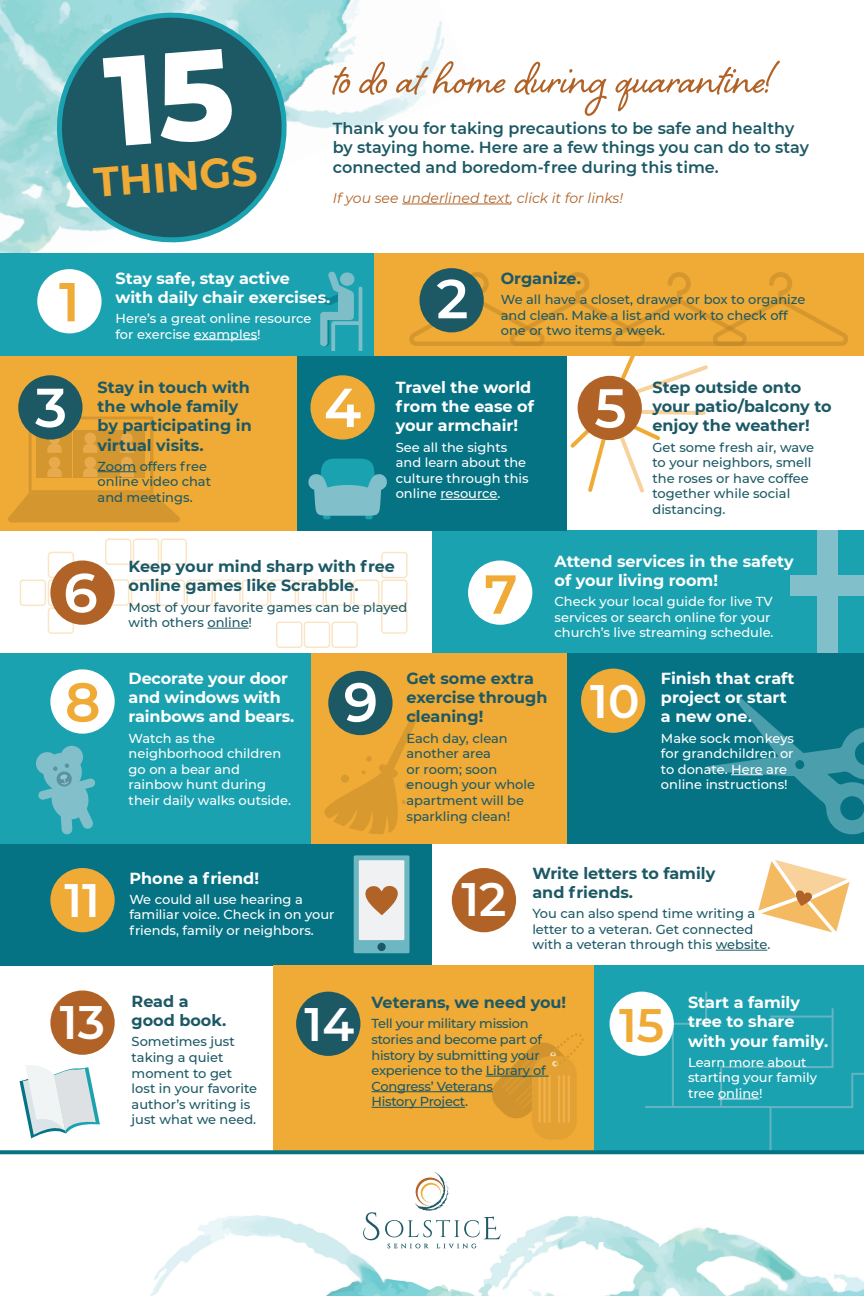
<style>
.page{position:relative;width:864px;height:1296px;background:#fff}
.page>*{position:absolute;margin:0;border:0;box-sizing:border-box;transform-origin:0 0}
.t1{font:56px "Shelby";color:#b16327}
.t2{font:600 54.8px "Montserrat";color:#fff}
.t3{font:600 54.8px "Montserrat";color:#f0aa36}
.t4{font:600 46.9px "Montserrat";color:#fff}
.t5{font:600 46.9px "Montserrat";color:#f0aa36}
.t6{font:700 41.2px "Montserrat";color:#f0aa36}
.t7{font:700 16px/19.2px "Montserrat";color:#1c5965}
.t8{font:700 16px/19.2px "Montserrat";color:#fff}
.t9{font:600 16px/19.2px "Montserrat";color:#1c5965}
.t10{font:italic 14px "Montserrat";color:#b16327}
.t11{font:500 13px/15.6px "Montserrat";color:#1c5965}
.t12{font:500 13px/15.6px "Montserrat";color:#fff}
.t13{font:500 13px/15.6px "Montserrat";letter-spacing:-.02em;color:#1c5965}
</style>
<div class="page">
<img style="left:0;top:0;width:475px;height:254px">
<img style="left:150px;top:1215px;width:714px;height:81px">
<div style="left:0;top:254px;width:375px;height:102px;background:#1ba2b0"></div>
<div style="left:0;top:843px;width:432px;height:122px;background:#067384"></div>
<svg style="left:312px;top:271px;width:50px;height:80px"></svg>
<div style="left:340px;top:272px;width:14px;height:14px;background:#7dbec9;border-radius:50%"></div>
<div style="left:375px;top:254px;width:489px;height:102px;background:#f0aa36"></div>
<div style="left:432px;top:531px;width:432px;height:122px;background:#1ba2b0"></div>
<div style="left:567px;top:653px;width:297px;height:190px;background:#067384"></div>
<div style="left:594px;top:965px;width:270px;height:187px;background:#1ba2b0"></div>
<div style="left:297px;top:356px;width:270px;height:175px;background:#067384"></div>
<div style="left:297px;top:653px;width:270px;height:190px;background:#f0aa36"></div>
<div style="left:274px;top:965px;width:320px;height:187px;background:#f0aa36"></div>
<svg style="left:409px;top:272px;width:439px;height:221px"></svg>
<div style="left:0;top:356px;width:297px;height:175px;background:#f0aa36"></div>
<div style="left:0;top:653px;width:310px;height:190px;background:#1ba2b0"></div>
<hr style="left:194px;top:339px;width:63px;height:1px;background:#fff">
<div style="left:310px;top:375px;width:65px;height:65px;background:#f0aa36;border-radius:50%"></div>
<div style="left:581px;top:669px;width:64px;height:64px;background:#f0aa36;border-radius:50%"></div>
<div style="left:50px;top:868px;width:65px;height:64px;background:#f0aa36;border-radius:50%"></div>
<svg style="left:20px;top:539px;width:388px;height:109px"></svg>
<svg style="left:308px;top:459px;width:79px;height:60px"></svg>
<svg style="left:8px;top:417px;width:172px;height:105px"></svg>
<hr style="left:98px;top:471px;width:38px;height:1px;background:#1c5965">
<hr style="left:440px;top:499px;width:58px;height:1px;background:#fff">
<hr style="left:207px;top:628px;width:42px;height:1px;background:#1c5965">
<div style="left:18px;top:375px;width:65px;height:65px;background:#1c5965;border-radius:50%"></div>
<div style="left:818px;top:531px;width:20px;height:122px;background:#81c0cb"></div>
<div style="left:791px;top:576px;width:73px;height:20px;background:#81c0cb"></div>
<div style="left:532px;top:1056px;width:45px;height:84px;background:#e4a133;border-radius:18px"></div>
<svg style="left:491px;top:1033px;width:93px;height:85px"></svg>
<hr style="left:568px;top:1075px;width:2px;height:48px;background:#f3b85b">
<hr style="left:563px;top:1075px;width:2px;height:48px;background:#f3b85b">
<hr style="left:543px;top:1075px;width:3px;height:48px;background:#f3b85b">
<hr style="left:548px;top:1075px;width:3px;height:48px;background:#f3b85b">
<hr style="left:558px;top:1075px;width:2px;height:48px;background:#f3b85b">
<hr style="left:538px;top:1075px;width:3px;height:48px;background:#f3b85b">
<div style="left:328px;top:671px;width:65px;height:64px;background:#1c5965;border-radius:50%"></div>
<div style="left:296px;top:992px;width:64px;height:64px;background:#1c5965;border-radius:50%"></div>
<svg style="left:706px;top:695px;width:158px;height:140px"></svg>
<div style="left:578px;top:376px;width:64px;height:64px;background:#b16327;border-radius:50%"></div>
<div style="left:50px;top:560px;width:65px;height:65px;background:#b16327;border-radius:50%"></div>
<div style="left:452px;top:868px;width:64px;height:64px;background:#b16327;border-radius:50%"></div>
<svg style="left:324px;top:711px;width:95px;height:123px"></svg>
<div style="left:50px;top:991px;width:65px;height:64px;background:#b16327;border-radius:50%"></div>
<hr style="left:731px;top:774px;width:32px;height:1px;background:#fff">
<svg style="left:643px;top:991px;width:221px;height:159px"></svg>
<hr style="left:716px;top:950px;width:51px;height:1px;background:#1c5965">
<hr style="left:486px;top:1076px;width:63px;height:1px;background:#1c5965">
<hr style="left:372px;top:1091px;width:121px;height:1px;background:#1c5965">
<hr style="left:372px;top:1107px;width:93px;height:1px;background:#1c5965">
<hr style="left:718px;top:1099px;width:41px;height:1px;background:#fff">
<svg style="left:55px;top:11px;width:234px;height:234px;background:#528c95"></svg>
<hr style="left:402px;top:204px;width:108px;height:1px;background:#b16327">
<div style="left:37px;top:269px;width:65px;height:64px;background:#fff;border-radius:50%"></div>
<svg style="left:20px;top:1065px;width:80px;height:73px"></svg>
<div style="left:468px;top:560px;width:64px;height:65px;background:#fff;border-radius:50%"></div>
<div style="left:610px;top:992px;width:64px;height:64px;background:#fff;border-radius:50%"></div>
<div style="left:50px;top:669px;width:65px;height:65px;background:#fff;border-radius:50%"></div>
<div style="left:420px;top:268px;width:64px;height:64px;background:#1c5965;border-radius:50%"></div>
<svg style="left:0;top:1150px;width:864px;height:4px;background:#117885"></svg>
<svg style="left:363px;top:1172px;width:138px;height:76px"></svg>
<svg style="left:36px;top:745px;width:59px;height:90px"></svg>
<div style="left:354px;top:855px;width:56px;height:98px;background:#6db7c3"></div>
<div style="left:359px;top:860px;width:45px;height:80px;background:#eff1f2"></div>
<div style="left:377px;top:943px;width:9px;height:8px;background:#1c5965;border-radius:50%"></div>
<svg style="left:365px;top:886px;width:33px;height:29px"></svg>
<svg style="left:758px;top:860px;width:92px;height:75px"></svg>
<div style="left:103px;top:49px;width:131px;height:98px;background:#1c5965"></div>
<p class="t6" style="left:92px;top:153px;width:165px;rotate:-4deg">THINGS</p>
<p class="t1" style="left:333px;top:40px;width:440px">to do at home during quarantine!</p>
<p class="t9" style="left:333px;top:118px;width:478px">Thank you for taking precautions to be safe and healthy by staying home. Here are a few things you can do to stay connected and boredom-free during this time.</p>
<p class="t10" style="left:333px;top:188px;width:292px">If you see underlined text, click it for links!</p>
<p class="t3" style="left:59px;top:263px;width:22px">1</p>
<p class="t2" style="left:35px;top:369px;width:33px">3</p>
<p class="t8" style="left:116px;top:268px;width:216px">Stay safe, stay active with daily chair exercises.</p>
<p class="t12" style="left:116px;top:310px;width:198px">Here’s a great online resource for exercise examples!</p>
<p class="t7" style="left:98px;top:377px;width:156px">Stay in touch with the whole family by participating in virtual visits.</p>
<p class="t11" style="left:98px;top:458px;width:115px">Zoom offers free online video chat and meetings.</p>
<p class="t2" style="left:324px;top:369px;width:39px">4</p>
<p class="t2" style="left:436px;top:260px;width:33px">2</p>
<p class="t7" style="left:501px;top:268px;width:82px">Organize.</p>
<p class="t11" style="left:501px;top:291px;width:306px">We all have a closet, drawer or box to organize and clean. Make a list and work to check off one or two items a week.</p>
<p class="t8" style="left:396px;top:377px;width:140px">Travel the world from the ease of your armchair!</p>
<p class="t12" style="left:396px;top:439px;width:134px">See all the sights and learn about the culture through this online resource.</p>
<p class="t2" style="left:595px;top:369px;width:33px">5</p>
<p class="t7" style="left:652px;top:377px;width:181px">Step outside onto your patio/balcony to enjoy the weather!</p>
<p class="t11" style="left:652px;top:439px;width:163px">Get some fresh air, wave to your neighbors, smell the roses or have coffee together while social distancing.</p>
<p class="t2" style="left:63px;top:554px;width:36px">6</p>
<p class="t7" style="left:129px;top:556px;width:268px">Keep your mind sharp with free online games like Scrabble.</p>
<p class="t11" style="left:129px;top:599px;width:280px">Most of your favorite games can be played with others online!</p>
<p class="t3" style="left:484px;top:555px;width:35px">7</p>
<p class="t8" style="left:555px;top:551px;width:241px">Attend services in the safety of your living room!</p>
<p class="t12" style="left:555px;top:593px;width:220px">Check your local guide for live TV services or search online for your church’s live streaming schedule.</p>
<p class="t3" style="left:65px;top:663px;width:37px">8</p>
<p class="t8" style="left:129px;top:668px;width:167px">Decorate your door and windows with rainbows and bears.</p>
<p class="t12" style="left:129px;top:730px;width:164px">Watch as the neighborhood children go on a bear and rainbow hunt during their daily walks outside.</p>
<p class="t2" style="left:344px;top:663px;width:36px">9</p>
<p class="t7" style="left:407px;top:668px;width:142px">Get some extra exercise through cleaning!</p>
<p class="t11" style="left:407px;top:730px;width:130px">Each day, clean another area<br>or room; soon enough your whole apartment will be sparkling clean!</p>
<p class="t4" style="left:590px;top:668px;width:51px">10</p>
<p class="t8" style="left:661px;top:668px;width:135px">Finish that craft project or start a new one.</p>
<p class="t12" style="left:661px;top:730px;width:135px">Make sock monkeys for grandchildren or to donate. Here are online instructions!</p>
<p class="t4" style="left:64px;top:867px;width:37px">11</p>
<p class="t8" style="left:129px;top:867px;width:131px">Phone a friend!</p>
<p class="t12" style="left:129px;top:891px;width:207px">We could all use hearing a familiar voice. Check in on your friends, family or neighbors.</p>
<p class="t4" style="left:461px;top:867px;width:47px">12</p>
<p class="t7" style="left:532px;top:863px;width:184px">Write letters to family and friends.</p>
<p class="t11" style="left:532px;top:905px;width:239px">You can also spend time writing a letter to a veteran. Get connected with a veteran through this website.</p>
<p class="t4" style="left:60px;top:989px;width:47px">13</p>
<p class="t7" style="left:132px;top:991px;width:96px">Read a good book.</p>
<p class="t11" style="left:132px;top:1033px;width:127px">Sometimes just taking a quiet moment to get lost in your favorite author’s writing is just what we need.</p>
<p class="t4" style="left:305px;top:991px;width:51px">14</p>
<p class="t7" style="left:372px;top:992px;width:196px">Veterans, we need you!</p>
<p class="t13" style="left:372px;top:1015px;width:176px">Tell your military mission stories and become part of history by submitting your experience to the Library of<br>Congress’ Veterans<br>History Project.</p>
<p class="t5" style="left:619px;top:992px;width:47px">15</p>
<p class="t8" style="left:688px;top:992px;width:142px">Start a family tree to share with your family.</p>
<p class="t12" style="left:688px;top:1054px;width:131px">Learn more about starting your family tree online!</p>
</div>
